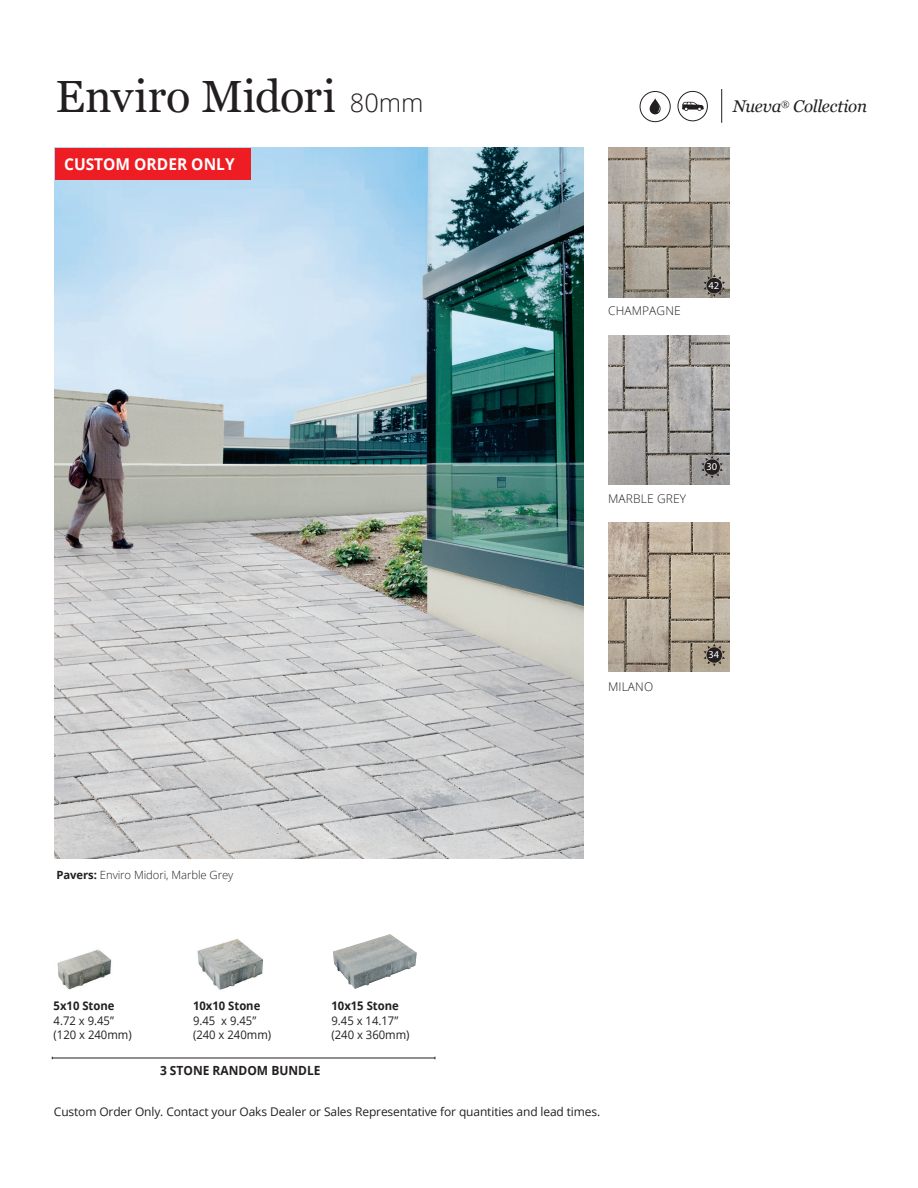
<style>
.page{position:relative;width:918px;height:1188px;background:#fff}
.page>*{position:absolute;margin:0;border:0;box-sizing:border-box;transform-origin:0 0}
.t1{font:45.15px "Georgia";letter-spacing:-.005em;color:#231f20}
.t2{font:italic 16.95px "Georgia";letter-spacing:-.015em;color:#231f20}
.ParaStyle01__Leading{font:700 16.35px "Open Sans";color:#fff;scale:.95 1}
.ParaStyle01__Leading-2{font:700 12.6px "Open Sans";color:#231f20;scale:.95 1}
.t3{font:12px "Open Sans";letter-spacing:-.01em;color:#231f20}
.ParaStyle01__Leading-3{font:300 12px "Open Sans";letter-spacing:.01em;color:#231f20}
.ParaStyle01__Leading-4{font:11.85px/14.1px "Open Sans";color:#231f20;scale:.95 1}
.ParaStyle01__Leading-5{font:700 11.85px "Open Sans";color:#231f20;scale:.95 1}
.t4{font:300 11.25px "Open Sans";letter-spacing:-.005em;color:#231f20}
.t5{font:10.5px "Myriad Pro";color:#fff}
.s1{font-family:"Open Sans";font-weight:300;font-size:25.35px}
.s2{font-weight:700}
</style>
<div class="page">
<svg style="left:650px;top:98px;width:11px;height:17px"></svg>
<div style="left:640px;top:91px;width:31px;height:31px;border:1px solid #231f20;border-radius:50%"></div>
<img style="left:55px;top:148px;width:528px;height:711px">
<hr style="left:721px;top:89px;width:1px;height:34px;background:#231f20">
<img style="left:608px;top:148px;width:121px;height:150px">
<img style="left:608px;top:335px;width:121px;height:150px">
<img style="left:608px;top:522px;width:121px;height:150px">
<div style="left:678px;top:91px;width:30px;height:30px;border:1px solid #231f20;border-radius:50%"></div>
<svg style="left:682px;top:102px;width:22px;height:9px"></svg>
<img style="left:57px;top:949px;width:55px;height:41px">
<img style="left:197px;top:939px;width:66px;height:51px">
<img style="left:333px;top:934px;width:56px;height:49px">
<svg style="left:704px;top:644px;width:21px;height:22px"></svg>
<svg style="left:704px;top:274px;width:21px;height:23px"></svg>
<svg style="left:701px;top:456px;width:22px;height:22px"></svg>
<hr style="left:52px;top:1058px;width:383px;height:1px;background:#231f20">
<div style="left:55px;top:148px;width:196px;height:32px;background:#ee1d23"></div>
<p class="t1" style="left:56px;top:63px;width:369px">Enviro Midori <span class="s1">80mm</span></p>
<p class="ParaStyle01__Leading" style="left:64px;top:152px;width:181px">CUSTOM ORDER ONLY</p>
<p class="t2" style="left:733px;top:94px;width:136px">Nueva<sup>®</sup> Collection</p>
<p class="ParaStyle01__Leading-3" style="left:608px;top:302px;width:74px">CHAMPAGNE</p>
<p class="t5" style="left:709px;top:279px;width:12px">42</p>
<p class="ParaStyle01__Leading-3" style="left:608px;top:490px;width:79px">MARBLE GREY</p>
<p class="t5" style="left:706px;top:460px;width:12px">30</p>
<p class="ParaStyle01__Leading-3" style="left:608px;top:678px;width:47px">MILANO</p>
<p class="t5" style="left:709px;top:648px;width:12px">34</p>
<p class="t4" style="left:57px;top:867px;width:178px"><span class="s2">Pavers:</span> Enviro Midori, Marble Grey</p>
<p class="ParaStyle01__Leading-5" style="left:54px;top:998px;width:66px">5x10 Stone</p>
<p class="ParaStyle01__Leading-4" style="left:54px;top:1013px;width:84px">4.72 x 9.45” (120 x 240mm)</p>
<p class="ParaStyle01__Leading-5" style="left:193px;top:998px;width:72px">10x10 Stone</p>
<p class="ParaStyle01__Leading-4" style="left:193px;top:1013px;width:84px">9.45 x 9.45” (240 x 240mm)</p>
<p class="ParaStyle01__Leading-2" style="left:160px;top:1061px;width:171px">3 STONE RANDOM BUNDLE</p>
<p class="ParaStyle01__Leading-5" style="left:331px;top:998px;width:72px">10x15 Stone</p>
<p class="ParaStyle01__Leading-4" style="left:331px;top:1013px;width:84px">9.45 x 14.17” (240 x 360mm)</p>
<p class="t3" style="left:54px;top:1104px;width:548px">Custom Order Only. Contact your Oaks Dealer or Sales Representative for quantities and lead times.</p>
</div>
